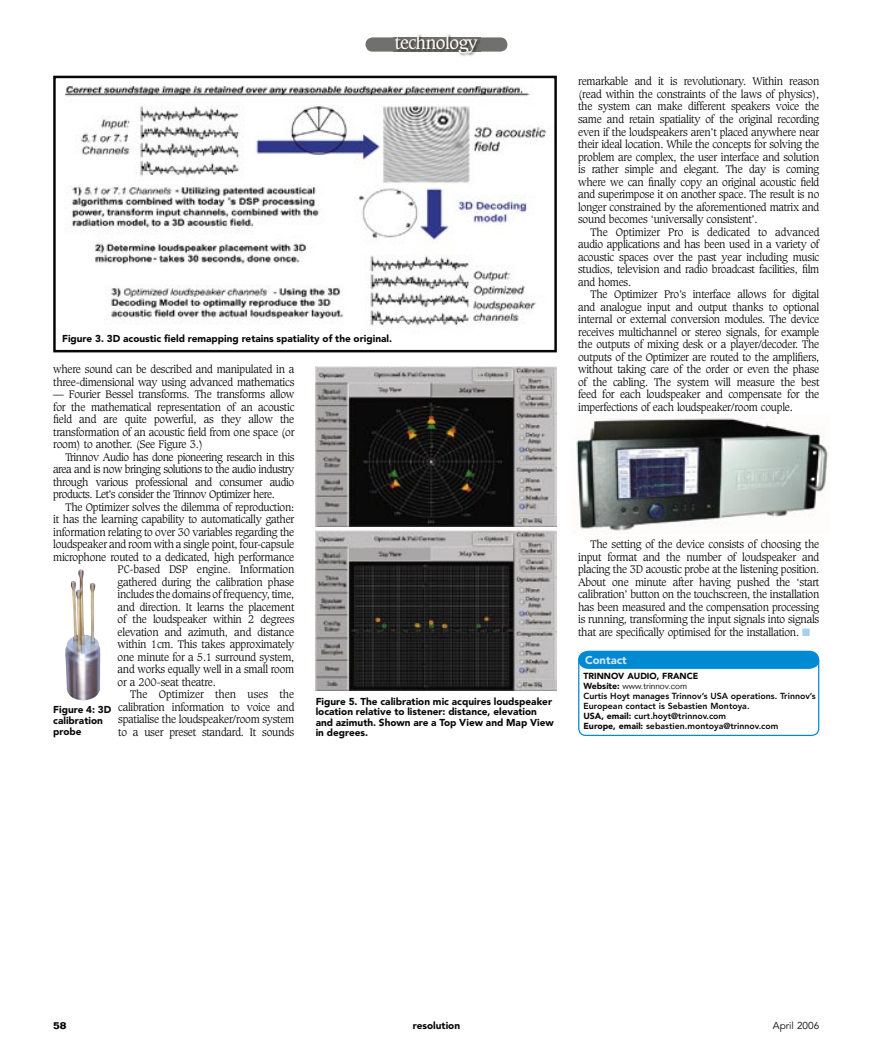
<style>
.page{position:relative;width:869px;height:1053px;background:#fff}
.page>*{position:absolute;margin:0;border:0;box-sizing:border-box;transform-origin:0 0}
.t1{font:17.5px "Caxton";letter-spacing:-.03em;color:#fdf8ed}
.t2{font:900 11.25px "Avenir";color:#d5e5f3}
.t3{font:300 10.62px/12.5px "Caxton";letter-spacing:-.02em;color:#070707;text-align:justify}
.t4{font:300 10.62px "Caxton";color:#070707}
.t5{font:900 10px/10.6px "Avenir";color:#070707}
.t6{font:10px "Avenir";color:#070707}
.t7{font:700 10px "Folio";color:#070707}
.t8{font:800 8.75px/10px "Avenir";color:#070707}
.t9{font:300 8.75px "Folio";color:#070707}
.t10{font:900 8.75px "Avenir";color:#070707}
.s1{color:#a8cfec}
.s2{font-family:"Avenir";font-weight:900}
.s3{font-weight:900}
</style>
<div class="page">
<div style="left:365px;top:37px;width:142px;height:15px;background:#70706e;border-radius:7px"></div>
<img style="left:416px;top:34px;width:60px;height:22px">
<img style="left:396px;top:37px;width:84px;height:15px">
<svg style="left:578px;top:650px;width:241px;height:86px"></svg>
<svg style="left:53px;top:76px;width:503px;height:276px"></svg>
<img style="left:315px;top:366px;width:241px;height:160px">
<img style="left:315px;top:530px;width:241px;height:160px">
<img style="left:576px;top:417px;width:252px;height:115px">
<img style="left:65px;top:569px;width:35px;height:131px">
<h1 class="t1" style="left:394px;top:33px;width:84px">technology</h1>
<p class="t5" style="left:62px;top:333px;width:331px">Figure 3. 3D acoustic field remapping retains spatiality of the original.</p>
<p class="t3" style="left:53px;top:363px;width:242px">where sound can be described and manipulated in a three-dimensional way using advanced mathematics</p>
<p class="t3" style="left:53px;top:388px;width:242px">— Fourier Bessel transforms. The transforms allow for the mathematical representation of an acoustic field and are quite powerful, as they allow the transformation of an acoustic field from one space (or room) to another. (See Figure 3.)</p>
<p class="t3" style="left:53px;top:451px;width:242px;text-indent:12px">Trinnov Audio has done pioneering research in this area and is now bringing solutions to the audio industry through various professional and consumer audio products. Let’s consider the Trinnov Optimizer here.</p>
<p class="t3" style="left:66px;top:501px;width:230px">The Optimizer solves the dilemma of reproduction:</p>
<p class="t3" style="left:53px;top:513px;width:242px">it has the learning capability to automatically gather</p>
<p class="t3" style="left:53px;top:526px;width:242px">information relating to over 30 variables regarding the</p>
<p class="t3" style="left:53px;top:538px;width:242px">loudspeaker and room with a single point, four-capsule</p>
<p class="t3" style="left:53px;top:551px;width:242px">microphone routed to a dedicated, high performance</p>
<p class="t3" style="left:118px;top:563px;width:178px">PC-based DSP engine. Information</p>
<p class="t3" style="left:118px;top:576px;width:178px">gathered during the calibration phase</p>
<p class="t3" style="left:118px;top:588px;width:178px">includes the domains of frequency, time,</p>
<p class="t3" style="left:118px;top:601px;width:178px">and direction. It learns the placement</p>
<p class="t3" style="left:118px;top:613px;width:178px">of the loudspeaker within 2 degrees</p>
<p class="t3" style="left:118px;top:626px;width:178px">elevation and azimuth, and distance</p>
<p class="t3" style="left:118px;top:638px;width:178px">within 1cm. This takes approximately</p>
<p class="t3" style="left:118px;top:651px;width:178px">one minute for a 5.1 surround system,</p>
<p class="t3" style="left:118px;top:663px;width:178px">and works equally well in a small room</p>
<p class="t3" style="left:118px;top:676px;width:100px">or a 200-seat theatre.</p>
<p class="t4" style="left:130px;top:688px;width:166px">The Optimizer then uses the</p>
<p class="t3" style="left:118px;top:701px;width:177px">calibration information to voice and</p>
<p class="t3" style="left:118px;top:713px;width:177px">spatialise the loudspeaker/room system</p>
<p class="t3" style="left:118px;top:726px;width:177px">to a user preset standard. It sounds</p>
<p class="t5" style="left:53px;top:704px;width:60px">Figure 4: 3D calibration probe</p>
<p class="t5" style="left:315px;top:695px;width:240px">Figure 5. The calibration mic acquires loudspeaker location relative to listener: distance, elevation and azimuth. Shown are a Top View and Map View in degrees.</p>
<p class="t3" style="left:578px;top:76px;width:242px">remarkable and it is revolutionary. Within reason (read within the constraints of the laws of physics), the system can make different speakers voice the same and retain spatiality of the original recording even if the loudspeakers aren’t placed anywhere near their ideal location. While the concepts for solving the problem are complex, the user interface and solution is rather simple and elegant. The day is coming where we can finally copy an original acoustic field and superimpose it on another space. The result is no longer constrained by the aforementioned matrix and sound becomes ‘universally consistent’.</p>
<p class="t3" style="left:578px;top:226px;width:243px;text-indent:12px">The Optimizer Pro is dedicated to advanced audio applications and has been used in a variety of acoustic spaces over the past year including music studios, television and radio broadcast facilities, film and homes.</p>
<p class="t3" style="left:578px;top:288px;width:242px;text-indent:12px">The Optimizer Pro’s interface allows for digital and analogue input and output thanks to optional internal or external conversion modules. The device receives multichannel or stereo signals, for example the outputs of mixing desk or a player/decoder. The outputs of the Optimizer are routed to the amplifiers, without taking care of the order or even the phase of the cabling. The system will measure the best feed for each loudspeaker and compensate for the imperfections of each loudspeaker/room couple.</p>
<p class="t3" style="left:578px;top:538px;width:242px;text-indent:12px">The setting of the device consists of choosing the input format and the number of loudspeaker and placing the 3D acoustic probe at the listening position.<br>About one minute after having pushed the ‘start calibration’ button on the touchscreen, the installation has been measured and the compensation processing is running, transforming the input signals into signals that are specifically optimised for the installation. <span class="s1">■</span></p>
<p class="t2" style="left:584px;top:653px;width:43px">Contact</p>
<p class="t10" style="left:583px;top:671px;width:116px">TRINNOV AUDIO, FRANCE</p>
<p class="t9" style="left:583px;top:681px;width:105px"><span class="s2">Website:</span> www.trinnov.com</p>
<p class="t8" style="left:583px;top:691px;width:234px">Curtis Hoyt manages Trinnov’s USA operations. Trinnov’s European contact is Sebastien Montoya.<br><span class="s3">USA, email:</span> curt.hoyt@trinnov.com<br><span class="s3">Europe, email:</span> sebastien.montoya@trinnov.com</p>
<p class="t7" style="left:53px;top:1019px;width:15px">58</p>
<p class="t5" style="left:412px;top:1019px;width:49px">resolution</p>
<p class="t6" style="left:772px;top:1019px;width:48px">April 2006</p>
</div>
